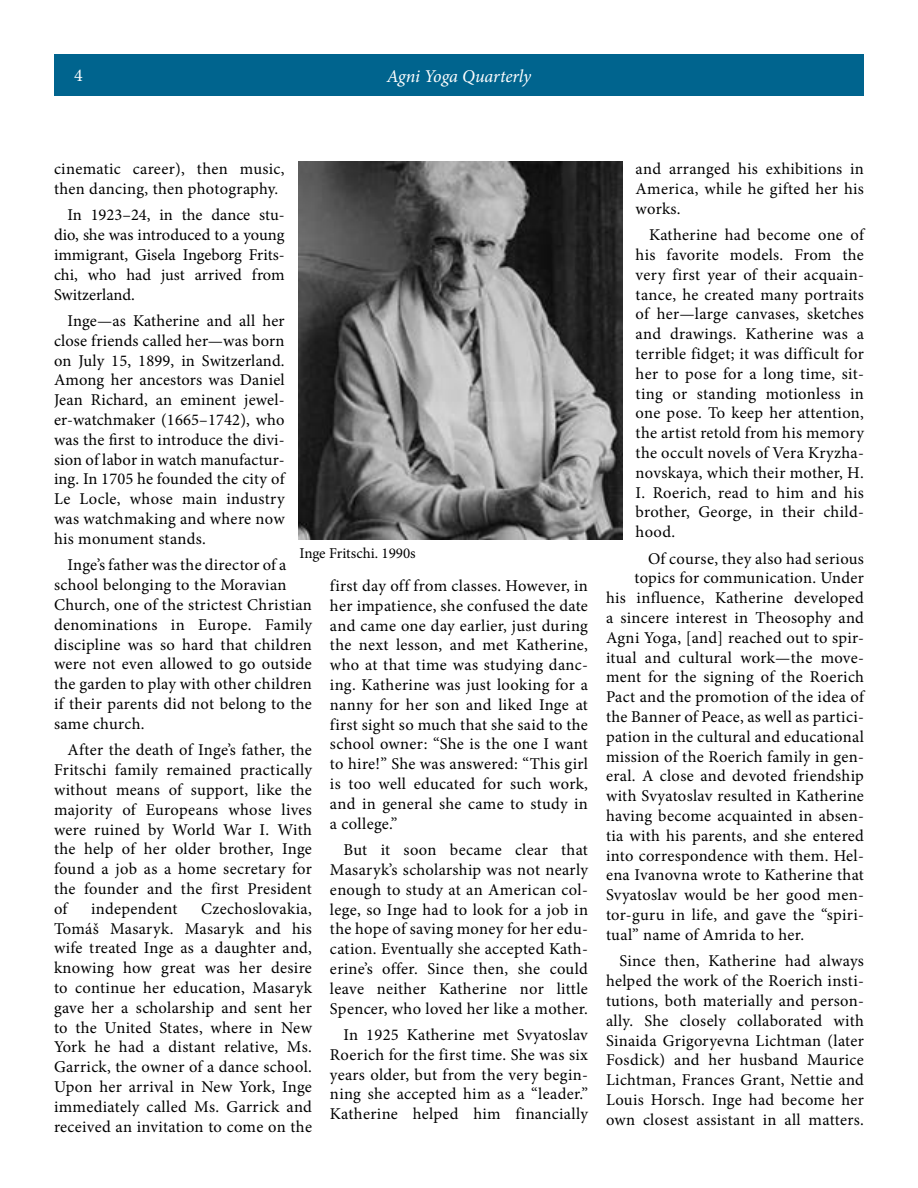
<style>
.page{position:relative;width:918px;height:1188px;background:#fff}
.page>*{position:absolute;margin:0;border:0;box-sizing:border-box;transform-origin:0 0}
.t1{font:italic 18px "Minion Pro";letter-spacing:-.005em;color:#fff}
.t2{font:18px "Minion Pro";color:#fff}
.t3{font:16.5px/19.8px "Minion Pro";letter-spacing:.015em;color:#000;text-align:justify}
.t4{font:15px "Minion Pro";color:#000}
</style>
<div class="page">
<div style="left:54px;top:54px;width:810px;height:41px;background:#00648e"></div>
<img style="left:298px;top:162px;width:324px;height:378px">
<p class="t2" style="left:74px;top:63px;width:10px">4</p>
<p class="t1" style="left:387px;top:64px;width:146px">Agni Yoga Quarterly</p>
<p class="t3" style="left:54px;top:159px;width:232px">cinematic career), then music, then dancing, then photography.</p>
<p class="t3" style="left:54px;top:205px;width:232px;text-indent:13px">In 1923–24, in the dance stu&shy;dio, she was introduced to a young immigrant, Gisela Ingeborg Frits&shy;chi, who had just arrived from Switzerland.</p>
<p class="t3" style="left:54px;top:311px;width:232px;text-indent:13px">Inge—as Katherine and all her close friends called her—was born on July 15, 1899, in Switzerland.<br>Among her ancestors was Daniel Jean Richard, an eminent jewel&shy;er-watchmaker (1665–1742), who was the first to introduce the divi&shy;sion of labor in watch manufactur&shy;ing. In 1705 he founded the city of Le Locle, whose main industry was watchmaking and where now his monument stands.</p>
<p class="t3" style="left:54px;top:555px;width:260px;text-align:left;text-indent:13px">Inge’s father was the director of a school belonging to the Moravian Church, one of the strictest Christian denominations in Europe. Family discipline was so hard that children were not even allowed to go outside the garden to play with other children if their parents did not belong to the same church.</p>
<p class="t3" style="left:54px;top:740px;width:260px;text-indent:13px">After the death of Inge’s father, the Fritschi family remained practically without means of support, like the majority of Europeans whose lives were ruined by World War I. With the help of her older brother, Inge found a job as a home secretary for the founder and the first President of</p>
<p class="t4" style="left:299px;top:544px;width:118px">Inge Fritschi. 1990s</p>
<p class="t3" style="left:330px;top:576px;width:260px">first day off from classes. However, in her impatience, she confused the date and came one day earlier, just during the next lesson, and met Katherine, who at that time was studying danc&shy;ing. Katherine was just looking for a nanny for her son and liked Inge at first sight so much that she said to the school owner: “She is the one I want to hire!” She was answered: “This girl is too well educated for such work, and in general she came to study in a college.”</p>
<p class="t3" style="left:330px;top:840px;width:260px;text-indent:13px">But it soon became clear that Masaryk’s scholarship was not nearly enough to study at an American col&shy;lege, so Inge had to look for a job in the hope of saving money for her edu&shy;cation. Eventually she accepted Kath&shy;erine’s offer. Since then, she could leave neither Katherine nor little Spencer, who loved her like a mother.</p>
<p class="t3" style="left:330px;top:1025px;width:260px;text-indent:13px">In 1925 Katherine met Svyatoslav Roerich for the first time. She was six years older, but from the very begin&shy;ning she accepted him as a “leader.” Katherine helped him financially</p>
<p class="t3" style="left:54px;top:899px;width:260px;text-indent:147px">Czechoslovakia, Tomáš Masaryk. Masaryk and his wife treated Inge as a daughter and, knowing how great was her desire to continue her education, Masaryk gave her a scholarship and sent her to the United States, where in New York he had a distant relative, Ms.<br>Garrick, the owner of a dance school.<br>Upon her arrival in New York, Inge immediately called Ms. Garrick and received an invitation to come on the</p>
<p class="t3" style="left:91px;top:899px;width:88px">independent</p>
<p class="t3" style="left:636px;top:159px;width:230px">and arranged his exhibitions in America, while he gifted her his works.</p>
<p class="t3" style="left:636px;top:225px;width:230px;text-indent:13px">Katherine had become one of his favorite models. From the very first year of their acquain&shy;tance, he created many portraits of her—large canvases, sketches and drawings. Katherine was a terrible fidget; it was difficult for her to pose for a long time, sit&shy;ting or standing motionless in one pose. To keep her attention, the artist retold from his memory the occult novels of Vera Kryzha&shy;novskaya, which their mother, H.<br>I. Roerich, read to him and his brother, George, in their child&shy;hood.</p>
<p class="t3" style="left:648px;top:549px;width:218px">Of course, they also had serious</p>
<p class="t3" style="left:635px;top:568px;width:231px">topics for communication. Under</p>
<p class="t3" style="left:606px;top:588px;width:259px">his influence, Katherine developed</p>
<p class="t3" style="left:606px;top:608px;width:260px">a sincere interest in Theosophy and</p>
<p class="t3" style="left:606px;top:628px;width:259px">Agni Yoga, [and] reached out to spir-</p>
<p class="t3" style="left:606px;top:648px;width:259px">itual and cultural work—the move-</p>
<p class="t3" style="left:606px;top:667px;width:260px">ment for the signing of the Roerich</p>
<p class="t3" style="left:606px;top:687px;width:260px">Pact and the promotion of the idea of</p>
<p class="t3" style="left:606px;top:707px;width:259px">the Banner of Peace, as well as partici-</p>
<p class="t3" style="left:606px;top:727px;width:259px">pation in the cultural and educational</p>
<p class="t3" style="left:606px;top:747px;width:259px">mission of the Roerich family in gen-</p>
<p class="t3" style="left:606px;top:766px;width:259px">eral. A close and devoted friendship</p>
<p class="t3" style="left:606px;top:786px;width:259px">with Svyatoslav resulted in Katherine</p>
<p class="t3" style="left:606px;top:806px;width:260px">having become acquainted in absen-</p>
<p class="t3" style="left:606px;top:826px;width:260px">tia with his parents, and she entered</p>
<p class="t3" style="left:606px;top:846px;width:259px">into correspondence with them. Hel-</p>
<p class="t3" style="left:606px;top:865px;width:259px">ena Ivanovna wrote to Katherine that</p>
<p class="t3" style="left:606px;top:885px;width:260px">Svyatoslav would be her good men-</p>
<p class="t3" style="left:606px;top:905px;width:259px">tor-guru in life, and gave the “spiri-</p>
<p class="t3" style="left:606px;top:925px;width:200px">tual” name of Amrida to her.</p>
<p class="t3" style="left:606px;top:951px;width:260px;text-indent:13px">Since then, Katherine had always helped the work of the Roerich insti&shy;tutions, both materially and person&shy;ally. She closely collaborated with Sinaida Grigoryevna Lichtman (later Fosdick) and her husband Maurice Lichtman, Frances Grant, Nettie and Louis Horsch. Inge had become her own closest assistant in all matters.</p>
</div>
